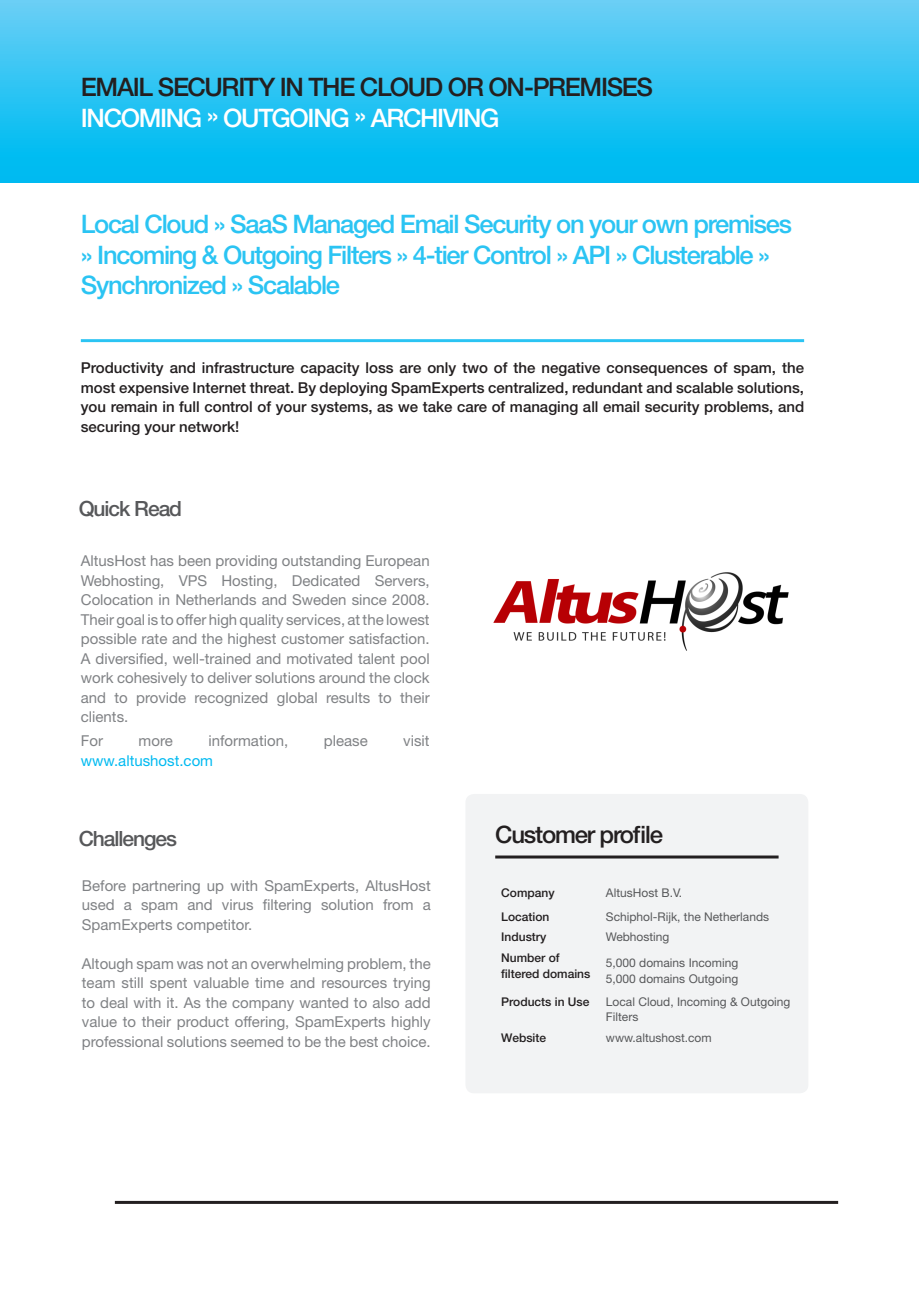
<style>
.page{position:relative;width:919px;height:1289px;background:#fff}
.page>*{position:absolute;margin:0;border:0;box-sizing:border-box;transform-origin:0 0}
.Überschrift_H1__cyan{font:500 25.5px/30.6px "Helvetica Neue LT Pro";letter-spacing:-.05em;color:#2bc4f3}
.t1{font:500 25.5px "Helvetica Neue LT Pro";letter-spacing:-.05em;color:#231f20}
.t2{font:500 25.5px "Helvetica Neue LT Pro";letter-spacing:-.055em;color:#fff}
.Überschrift_Box__unt{font:500 24px "Helvetica Neue LT Pro";letter-spacing:-.05em;color:#231f20}
.Überschrift_H2__dunk{font:500 21px "Helvetica Neue LT Pro";letter-spacing:-.05em;color:#57585a}
.Überschrift_H2__dunk-2{font:15px/19.5px "Helvetica Neue LT Pro";color:#808285;text-align:justify}
.Fliesstext__hellgrau{font:15px/19.5px "Helvetica Neue LT Pro";color:#808285;text-align:justify}
.t3{font:500 15px/19.5px "Helvetica Neue LT Pro";color:#231f20;text-align:justify}
.Überschrift_H2__dunk-3{font:15px "Helvetica Neue LT Pro";color:#00baf1}
.Hervorhebung__fett{font:12px/15.6px "Helvetica Neue LT Pro";color:#57585a}
.Fliesstext__hellgrau-2{font:500 12px "Helvetica Neue LT Pro";color:#231f20}
.Hervorhebung__fett-2{font:500 12px/15.6px "Helvetica Neue LT Pro";color:#231f20}
</style>
<div class="page">
<hr style="left:115px;top:1200px;width:723px;height:3px;background:#231f20">
<div style="left:0;top:0;width:906px;height:183px;background:linear-gradient(to bottom,#69cff6,#00b9f1)"></div>
<svg style="left:906px;top:0;width:12px;height:183px;background:#2dc4f3"></svg>
<hr style="left:81px;top:339px;width:723px;height:3px;background:#2bc4f3">
<div style="left:465px;top:794px;width:343px;height:299px;background:#f2f3f4;border-radius:9px"></div>
<hr style="left:495px;top:855px;width:283px;height:3px;background:#231f20">
<img style="left:493px;top:572px;width:296px;height:79px">
<p class="t1" style="left:81px;top:71px;width:573px">EMAIL SECURITY IN THE CLOUD OR ON-PREMISES</p>
<p class="t2" style="left:81px;top:102px;width:420px">INCOMING » OUTGOING » ARCHIVING</p>
<p class="Überschrift_H1__cyan" style="left:81px;top:208px;width:712px">Local Cloud » SaaS Managed Email Security on your own premises » Incoming &amp; Outgoing Filters » 4-tier Control » API » Clusterable »<br>Synchronized » Scalable</p>
<p class="t3" style="left:81px;top:358px;width:724px">Productivity and infrastructure capacity loss are only two of the negative consequences of spam, the most expensive Internet threat. By deploying SpamExperts centralized, redundant and scalable solutions, you remain in full control of your systems, as we take care of managing all email security problems, and securing your network!</p>
<p class="Überschrift_H2__dunk" style="left:79px;top:496px;width:105px">Quick Read</p>
<p class="Überschrift_H2__dunk-2" style="left:81px;top:550px;width:350px">AltusHost has been providing outstanding European Webhosting, VPS Hosting, Dedicated Servers, Colocation in Netherlands and Sweden since 2008.<br>Their goal is to offer high quality services, at the lowest possible rate and the highest customer satisfaction.<br>A diversified, well-trained and motivated talent pool work cohesively to deliver solutions around the clock and to provide recognized global results to their clients.</p>
<p class="Überschrift_H2__dunk-2" style="left:81px;top:730px;width:24px">For</p>
<p class="Überschrift_H2__dunk-2" style="left:139px;top:730px;width:36px">more</p>
<p class="Überschrift_H2__dunk-2" style="left:208px;top:730px;width:81px">information,</p>
<p class="Überschrift_H2__dunk-2" style="left:324px;top:730px;width:45px">please</p>
<p class="Überschrift_H2__dunk-2" style="left:403px;top:730px;width:28px">visit</p>
<p class="Überschrift_H2__dunk-3" style="left:81px;top:751px;width:134px">www.altushost.com</p>
<p class="Überschrift_H2__dunk" style="left:79px;top:825px;width:100px">Challenges</p>
<p class="Überschrift_Box__unt" style="left:495px;top:819px;width:169px">Customer profile</p>
<p class="Fliesstext__hellgrau-2" style="left:501px;top:885px;width:55px">Company</p>
<p class="Hervorhebung__fett" style="left:606px;top:885px;width:78px">AltusHost B.V.</p>
<p class="Fliesstext__hellgrau-2" style="left:501px;top:909px;width:50px">Location</p>
<p class="Hervorhebung__fett" style="left:606px;top:908px;width:165px">Schiphol-Rijk, the Netherlands</p>
<p class="Fliesstext__hellgrau-2" style="left:501px;top:929px;width:47px">Industry</p>
<p class="Hervorhebung__fett" style="left:606px;top:929px;width:65px">Webhosting</p>
<p class="Hervorhebung__fett-2" style="left:501px;top:950px;width:91px">Number of filtered domains</p>
<p class="Hervorhebung__fett" style="left:606px;top:954px;width:134px">5,000 domains Incoming</p>
<p class="Hervorhebung__fett" style="left:606px;top:970px;width:134px">5,000 domains Outgoing</p>
<p class="Fliesstext__hellgrau-2" style="left:501px;top:994px;width:90px">Products in Use</p>
<p class="Hervorhebung__fett" style="left:606px;top:993px;width:186px">Local Cloud, Incoming &amp; Outgoing<br>Filters</p>
<p class="Fliesstext__hellgrau-2" style="left:501px;top:1030px;width:46px">Website</p>
<p class="Hervorhebung__fett" style="left:606px;top:1029px;width:107px">www.altushost.com</p>
<p class="Fliesstext__hellgrau" style="left:82px;top:875px;width:350px">Before partnering up with SpamExperts, AltusHost used a spam and virus filtering solution from a SpamExperts competitor.</p>
<p class="Fliesstext__hellgrau" style="left:82px;top:953px;width:350px">Altough spam was not an overwhelming problem, the team still spent valuable time and resources trying to deal with it. As the company wanted to also add value to their product offering, SpamExperts highly professional solutions seemed to be the best choice.</p>
</div>
